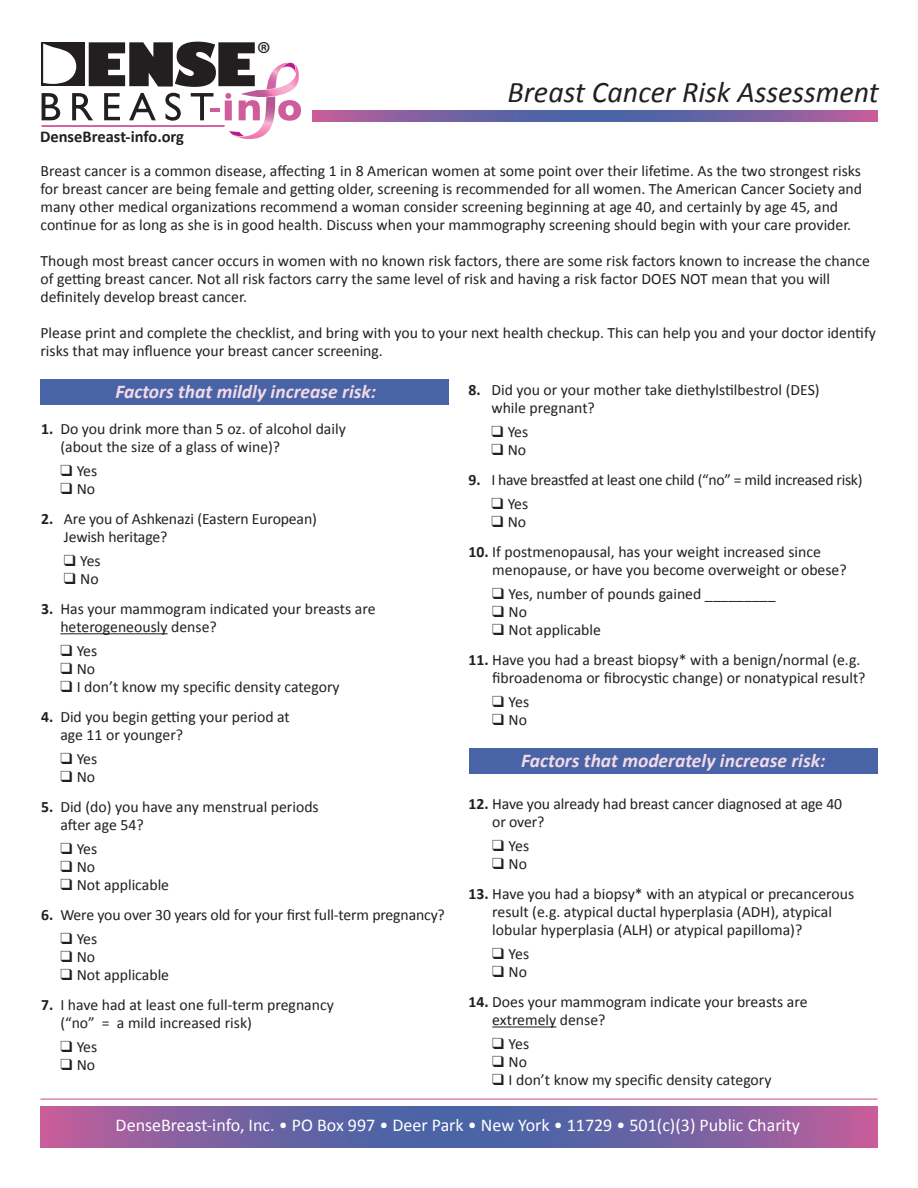
<style>
.page{position:relative;width:918px;height:1188px;background:#fff}
.page>*{position:absolute;margin:0;border:0;box-sizing:border-box;transform-origin:0 0}
.t1{font:33.75px "Myriad Pro";color:#231f20}
.t2{font:italic 30px "Calibri";color:#231f20}
.t3{font:italic 700 19.5px "Calibri";color:#f3dae7}
.t4{font:18px "Calibri";color:#fff}
.t5{font:700 16.5px "Calibri";color:#231f20}
.t6{font:15.75px/18px "Calibri";color:#231f20}
.t7{font:15.75px "Calibri";letter-spacing:-.02em;color:#231f20}
.s1{font-weight:700}
</style>
<div class="page">
<div style="left:469px;top:748px;width:409px;height:26px;background:#4964a6"></div>
<div style="left:40px;top:379px;width:409px;height:26px;background:#4964a6"></div>
<hr style="left:60px;top:633px;width:108px;height:1px;background:#231f20">
<hr style="left:492px;top:1026px;width:64px;height:2px;background:#231f20">
<svg style="left:40px;top:1107px;width:838px;height:40px;background:#7961a1"></svg>
<hr style="left:40px;top:1099px;width:837px;height:1px;background:#cf5d9b">
<svg style="left:313px;top:111px;width:565px;height:10px;background:#7861a1"></svg>
<div style="left:41px;top:42px;width:44px;height:44px;background:#231f20"></div>
<svg style="left:42px;top:42px;width:259px;height:97px"></svg>
<hr style="left:210px;top:108px;width:10px;height:4px;background:#cf5d9b">
<hr style="left:42px;top:125px;width:183px;height:2px;background:#cf5d9b">
<div style="left:40px;top:130px;width:185px;height:28px;background:#fff"></div>
<p class="t5" style="left:40px;top:126px;width:146px">DenseBreast-info.org</p>
<h1 class="t1" style="left:257px;top:33px;width:16px">®</h1>
<h2 class="t2" style="left:507px;top:74px;width:373px">Breast Cancer Risk Assessment</h2>
<p class="t6" style="left:40px;top:161px;width:823px">Breast cancer is a common disease, affecting 1 in 8 American women at some point over their lifetime. As the two strongest risks for breast cancer are being female and getting older, screening is recommended for all women. The American Cancer Society and many other medical organizations recommend a woman consider screening beginning at age 40, and certainly by age 45, and continue for as long as she is in good health. Discuss when your mammography screening should begin with your care provider.</p>
<p class="t6" style="left:40px;top:251px;width:831px">Though most breast cancer occurs in women with no known risk factors, there are some risk factors known to increase the chance of getting breast cancer. Not all risk factors carry the same level of risk and having a risk factor DOES NOT mean that you will definitely develop breast cancer.</p>
<p class="t6" style="left:40px;top:323px;width:837px">Please print and complete the checklist, and bring with you to your next health checkup. This can help you and your doctor identify risks that may influence your breast cancer screening.</p>
<p class="t3" style="left:115px;top:379px;width:262px">Factors that mildly increase risk:</p>
<p class="t6" style="left:60px;top:419px;width:287px;text-indent:-19px"><span class="s1">1.</span> Do you drink more than 5 oz. of alcohol daily (about the size of a glass of wine)?</p>
<p class="t6" style="left:60px;top:461px;width:38px">❑ Yes</p>
<p class="t6" style="left:60px;top:479px;width:36px">❑ No</p>
<p class="t6" style="left:64px;top:509px;width:254px;text-indent:-23px"><span class="s1">2.</span> Are you of Ashkenazi (Eastern European)<br>Jewish heritage?</p>
<p class="t6" style="left:64px;top:551px;width:38px">❑ Yes</p>
<p class="t6" style="left:64px;top:569px;width:36px">❑ No</p>
<p class="t6" style="left:60px;top:599px;width:317px;text-indent:-19px"><span class="s1">3.</span> Has your mammogram indicated your breasts are heterogeneously dense?</p>
<p class="t6" style="left:60px;top:641px;width:38px">❑ Yes</p>
<p class="t6" style="left:60px;top:659px;width:36px">❑ No</p>
<p class="t6" style="left:60px;top:677px;width:281px">❑ I don’t know my specific density category</p>
<p class="t6" style="left:60px;top:707px;width:231px;text-indent:-19px"><span class="s1">4.</span> Did you begin getting your period at age 11 or younger?</p>
<p class="t6" style="left:60px;top:749px;width:38px">❑ Yes</p>
<p class="t6" style="left:60px;top:767px;width:36px">❑ No</p>
<p class="t6" style="left:60px;top:797px;width:260px;text-indent:-19px"><span class="s1">5.</span> Did (do) you have any menstrual periods after age 54?</p>
<p class="t6" style="left:60px;top:839px;width:38px">❑ Yes</p>
<p class="t6" style="left:60px;top:857px;width:36px">❑ No</p>
<p class="t6" style="left:60px;top:875px;width:110px">❑ Not applicable</p>
<p class="t6" style="left:41px;top:905px;width:405px"><span class="s1">6.</span> Were you over 30 years old for your first full-term pregnancy?</p>
<p class="t6" style="left:60px;top:929px;width:38px">❑ Yes</p>
<p class="t6" style="left:60px;top:947px;width:36px">❑ No</p>
<p class="t6" style="left:60px;top:965px;width:110px">❑ Not applicable</p>
<p class="t6" style="left:60px;top:995px;width:275px;text-indent:-19px"><span class="s1">7.</span> I have had at least one full-term pregnancy (“no” = a mild increased risk)</p>
<p class="t6" style="left:60px;top:1037px;width:38px">❑ Yes</p>
<p class="t6" style="left:60px;top:1055px;width:36px">❑ No</p>
<p class="t6" style="left:491px;top:380px;width:330px;text-indent:-23px"><span class="s1">8.</span> Did you or your mother take diethylstilbestrol (DES) while pregnant?</p>
<p class="t6" style="left:491px;top:422px;width:38px">❑ Yes</p>
<p class="t6" style="left:491px;top:440px;width:36px">❑ No</p>
<p class="t7" style="left:469px;top:470px;width:395px"><span class="s1">9.</span> I have breastfed at least one child (“no” = mild increased risk)</p>
<p class="t6" style="left:491px;top:494px;width:38px">❑ Yes</p>
<p class="t6" style="left:491px;top:512px;width:36px">❑ No</p>
<p class="t6" style="left:492px;top:542px;width:356px;text-indent:-24px"><span class="s1">10.</span> If postmenopausal, has your weight increased since menopause, or have you become overweight or obese?</p>
<p class="t6" style="left:492px;top:584px;width:285px">❑ Yes, number of pounds gained _________</p>
<p class="t6" style="left:492px;top:602px;width:36px">❑ No</p>
<p class="t6" style="left:492px;top:620px;width:110px">❑ Not applicable</p>
<p class="t6" style="left:492px;top:650px;width:375px;text-indent:-24px"><span class="s1">11.</span> Have you had a breast biopsy* with a benign/normal (e.g. fibroadenoma or fibrocystic change) or nonatypical result?</p>
<p class="t6" style="left:492px;top:692px;width:38px">❑ Yes</p>
<p class="t6" style="left:492px;top:710px;width:36px">❑ No</p>
<p class="t3" style="left:521px;top:749px;width:306px">Factors that moderately increase risk:</p>
<p class="t6" style="left:492px;top:794px;width:351px;text-indent:-24px"><span class="s1">12.</span> Have you already had breast cancer diagnosed at age 40 or over?</p>
<p class="t6" style="left:492px;top:836px;width:38px">❑ Yes</p>
<p class="t6" style="left:492px;top:854px;width:36px">❑ No</p>
<p class="t6" style="left:492px;top:884px;width:363px;text-indent:-24px"><span class="s1">13.</span> Have you had a biopsy* with an atypical or precancerous result (e.g. atypical ductal hyperplasia (ADH), atypical lobular hyperplasia (ALH) or atypical papilloma)?</p>
<p class="t6" style="left:492px;top:944px;width:38px">❑ Yes</p>
<p class="t6" style="left:492px;top:962px;width:36px">❑ No</p>
<p class="t6" style="left:492px;top:992px;width:317px;text-indent:-24px"><span class="s1">14.</span> Does your mammogram indicate your breasts are extremely dense?</p>
<p class="t6" style="left:492px;top:1034px;width:38px">❑ Yes</p>
<p class="t6" style="left:492px;top:1052px;width:36px">❑ No</p>
<p class="t6" style="left:492px;top:1070px;width:281px">❑ I don’t know my specific density category</p>
<p class="t4" style="left:116px;top:1114px;width:686px">DenseBreast-info, Inc. • PO Box 997 • Deer Park • New York • 11729 • 501(c)(3) Public Charity</p>
</div>
